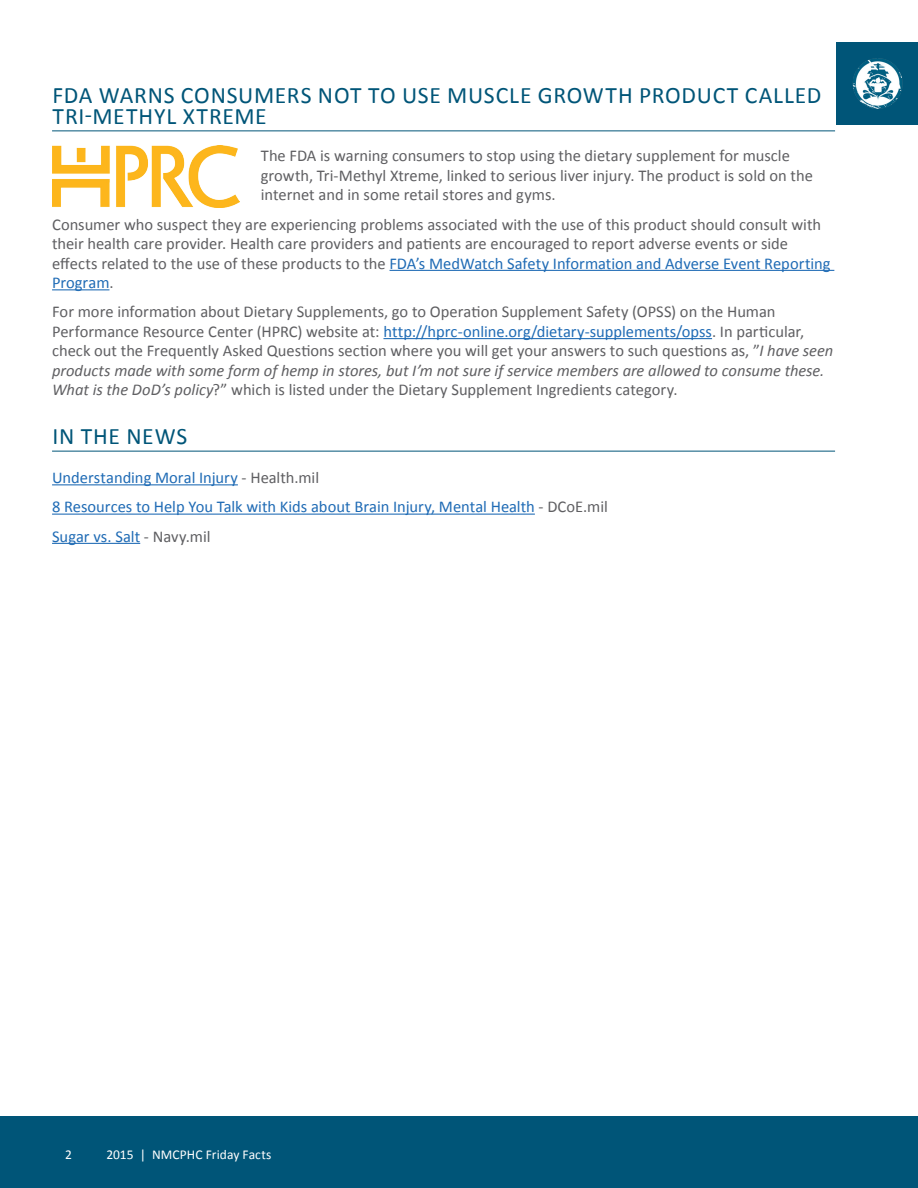
<style>
.page{position:relative;width:918px;height:1188px;background:#fff}
.page>*{position:absolute;margin:0;border:0;box-sizing:border-box;transform-origin:0 0}
.Article_Title___HE{font:23.7px/21px "Calibri";letter-spacing:.03em;color:#005578}
.MAIN___TEXT{font:16.5px/19.5px "Calibri";color:#5f5f62}
.MAIN___TEXT-2{font:16.5px "Calibri";letter-spacing:-.005em;color:#1f6bb5}
.t1{font:13.5px "Calibri";letter-spacing:.01em;color:#fff}
.s1{color:#1f6bb5}
.s2{font-style:italic}
.s3{color:#5f5f62}
</style>
<div class="page">
<svg style="left:0;top:1116px;width:918px;height:1px"></svg>
<div style="left:0;top:1117px;width:918px;height:71px;background:#005578"></div>
<div style="left:836px;top:42px;width:82px;height:83px;background:#005578"></div>
<img style="left:852px;top:58px;width:51px;height:51px">
<hr style="left:52px;top:130px;width:783px;height:1px;background:#005578">
<hr style="left:390px;top:270px;width:444px;height:1px;background:#1f6bb5">
<hr style="left:52px;top:289px;width:57px;height:1px;background:#1f6bb5">
<hr style="left:383px;top:338px;width:329px;height:1px;background:#1f6bb5">
<hr style="left:52px;top:451px;width:783px;height:1px;background:#005578">
<hr style="left:52px;top:484px;width:186px;height:1px;background:#1f6bb5">
<hr style="left:52px;top:514px;width:483px;height:1px;background:#1f6bb5">
<hr style="left:52px;top:543px;width:88px;height:1px;background:#1f6bb5">
<img style="left:52px;top:146px;width:187px;height:61px">
<p class="Article_Title___HE" style="left:53px;top:84px;width:770px">FDA WARNS CONSUMERS NOT TO USE MUSCLE GROWTH PRODUCT CALLED<br>TRI-METHYL XTREME</p>
<p class="MAIN___TEXT" style="left:261px;top:146px;width:554px">The FDA is warning consumers to stop using the dietary supplement for muscle growth, Tri-Methyl Xtreme, linked to serious liver injury. The product is sold on the internet and in some retail stores and gyms.</p>
<p class="MAIN___TEXT" style="left:52px;top:214px;width:780px">Consumer who suspect they are experiencing problems associated with the use of this product should consult with their health care provider. Health care providers and patients are encouraged to report adverse events or side effects related to the use of these products to the <span class="s1">FDA’s MedWatch Safety Information and Adverse Event Reporting Program</span>.</p>
<p class="MAIN___TEXT" style="left:52px;top:302px;width:783px">For more information about Dietary Supplements, go to Operation Supplement Safety (OPSS) on the Human Performance Resource Center (HPRC) website at: <span class="s1">http://hprc-online.org/dietary-supplements/opss</span>. In particular, check out the Frequently Asked Questions section where you will get your answers to such questions as, ”<span class="s2">I have seen products made with some form of hemp in stores, but I’m not sure if service members are allowed to consume these.<br>What is the DoD’s policy</span>?” which is listed under the Dietary Supplement Ingredients category.</p>
<p class="Article_Title___HE" style="left:53px;top:426px;width:136px">IN THE NEWS</p>
<p class="MAIN___TEXT-2" style="left:52px;top:467px;width:269px">Understanding Moral Injury <span class="s3">- Health.mil</span></p>
<p class="MAIN___TEXT-2" style="left:52px;top:496px;width:557px">8 Resources to Help You Talk with Kids about Brain Injury, Mental Health <span class="s3">- DCoE.mil</span></p>
<p class="MAIN___TEXT-2" style="left:52px;top:526px;width:160px">Sugar vs. Salt <span class="s3">- Navy.mil</span></p>
<p class="t1" style="left:65px;top:1147px;width:21px">2 2</p>
<p class="t1" style="left:106px;top:1146px;width:167px">2015 | NMCPHC Friday Facts</p>
</div>
